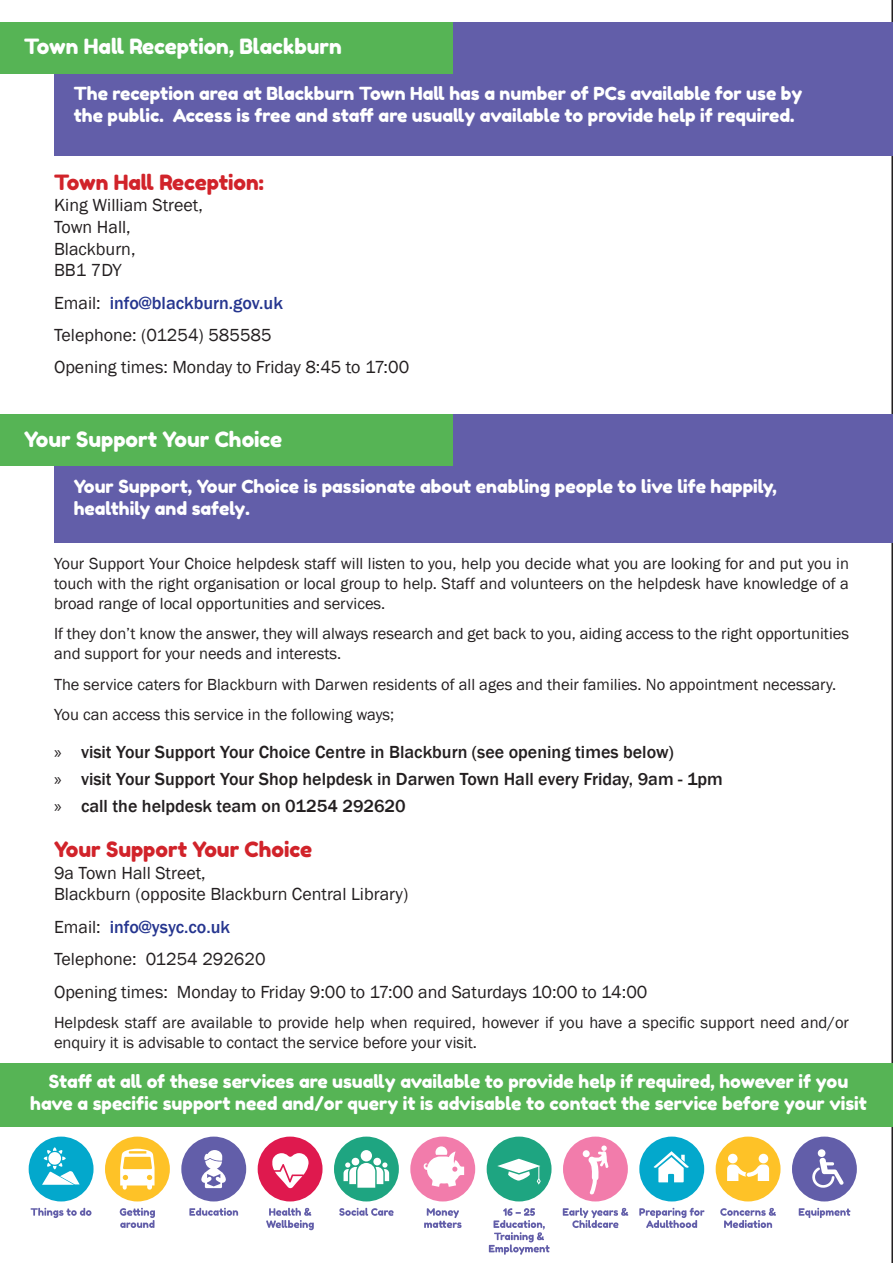
<style>
.page{position:relative;width:893px;height:1263px;background:#fff}
.page>*{position:absolute;margin:0;border:0;box-sizing:border-box;transform-origin:0 0}
.t1{font:21px "Fredoka One";color:#fff}
.t2{font:21px "Fredoka One";color:#d1232a}
.t3{font:18px/21.6px "Fredoka One";color:#fff}
.t4{font:18px "Franklin Gothic";color:#231f20}
.t5{font:500 18px "Franklin Gothic";color:#231f20}
.t6{font:500 18px "Franklin Gothic";color:#25358f}
.t7{font:16.5px/19.8px "Franklin Gothic";color:#231f20}
.s1{font-weight:400;color:#231f20}
.s2{font-family:"Myriad Pro";font-weight:400}
</style>
<div class="page">
<div style="left:180px;top:1135px;width:67px;height:68px;background:#625ea9;border-radius:50%"></div>
<div style="left:179px;top:1134px;width:70px;height:70px;border:3px solid #fff;border-radius:50%"></div>
<svg style="left:189px;top:1208px;width:49px;height:8px"></svg>
<svg style="left:201px;top:1150px;width:25px;height:38px"></svg>
<div style="left:27px;top:1135px;width:68px;height:68px;background:#03a8cc;border-radius:50%"></div>
<div style="left:26px;top:1134px;width:70px;height:70px;border:3px solid #fff;border-radius:50%"></div>
<svg style="left:31px;top:1208px;width:60px;height:10px"></svg>
<svg style="left:42px;top:1147px;width:38px;height:38px"></svg>
<div style="left:562px;top:1135px;width:67px;height:68px;background:#f27cab;border-radius:50%"></div>
<div style="left:560px;top:1134px;width:70px;height:70px;border:3px solid #fff;border-radius:50%"></div>
<svg style="left:563px;top:1208px;width:65px;height:20px"></svg>
<div style="left:583px;top:1150px;width:7px;height:7px;background:#fff;border-radius:50%"></div>
<svg style="left:588px;top:1145px;width:21px;height:50px"></svg>
<div style="left:256px;top:1135px;width:68px;height:68px;background:#df194e;border-radius:50%"></div>
<div style="left:255px;top:1134px;width:70px;height:70px;border:3px solid #fff;border-radius:50%"></div>
<svg style="left:266px;top:1208px;width:48px;height:22px"></svg>
<svg style="left:272px;top:1153px;width:37px;height:36px"></svg>
<div style="left:714px;top:1135px;width:68px;height:68px;background:#fec227;border-radius:50%"></div>
<div style="left:713px;top:1134px;width:70px;height:70px;border:3px solid #fff;border-radius:50%"></div>
<svg style="left:720px;top:1208px;width:56px;height:20px"></svg>
<svg style="left:727px;top:1154px;width:42px;height:27px"></svg>
<div style="left:333px;top:1135px;width:67px;height:68px;background:#1ea581;border-radius:50%"></div>
<div style="left:331px;top:1134px;width:70px;height:70px;border:3px solid #fff;border-radius:50%"></div>
<svg style="left:339px;top:1208px;width:55px;height:8px"></svg>
<svg style="left:344px;top:1150px;width:45px;height:38px"></svg>
<div style="left:409px;top:1135px;width:67px;height:68px;background:#f27cab;border-radius:50%"></div>
<div style="left:408px;top:1134px;width:70px;height:70px;border:3px solid #fff;border-radius:50%"></div>
<svg style="left:424px;top:1208px;width:38px;height:20px"></svg>
<svg style="left:424px;top:1146px;width:40px;height:41px"></svg>
<div style="left:485px;top:1135px;width:68px;height:68px;background:#1ea581;border-radius:50%"></div>
<div style="left:484px;top:1134px;width:70px;height:70px;border:3px solid #fff;border-radius:50%"></div>
<svg style="left:489px;top:1208px;width:61px;height:47px"></svg>
<svg style="left:497px;top:1159px;width:44px;height:25px"></svg>
<div style="left:638px;top:1135px;width:67px;height:68px;background:#03a8cc;border-radius:50%"></div>
<div style="left:637px;top:1134px;width:70px;height:70px;border:3px solid #fff;border-radius:50%"></div>
<svg style="left:639px;top:1208px;width:65px;height:20px"></svg>
<svg style="left:654px;top:1151px;width:35px;height:31px"></svg>
<div style="left:104px;top:1135px;width:67px;height:68px;background:#fec227;border-radius:50%"></div>
<div style="left:102px;top:1134px;width:70px;height:70px;border:3px solid #fff;border-radius:50%"></div>
<svg style="left:120px;top:1208px;width:35px;height:20px"></svg>
<svg style="left:120px;top:1149px;width:35px;height:41px"></svg>
<div style="left:791px;top:1135px;width:67px;height:68px;background:#625ea9;border-radius:50%"></div>
<div style="left:789px;top:1134px;width:70px;height:70px;border:3px solid #fff;border-radius:50%"></div>
<svg style="left:799px;top:1208px;width:51px;height:10px"></svg>
<svg style="left:812px;top:1149px;width:31px;height:39px"></svg>
<hr style="left:891px;top:0;width:2px;height:1263px;background:#231f20">
<div style="left:54px;top:22px;width:839px;height:133px;background:#625ea9"></div>
<div style="left:54px;top:415px;width:839px;height:128px;background:#625ea9"></div>
<div style="left:0;top:22px;width:452px;height:51px;background:#56b455"></div>
<div style="left:0;top:415px;width:452px;height:51px;background:#56b455"></div>
<div style="left:0;top:1063px;width:893px;height:64px;background:#56b455"></div>
<p class="t1" style="left:24px;top:34px;width:319px">Town Hall Reception, Blackburn</p>
<p class="t3" style="left:74px;top:83px;width:730px">The reception area at Blackburn Town Hall has a number of PCs available for use by the public. Access is free and staff are usually available to provide help if required.</p>
<p class="t2" style="left:54px;top:169px;width:211px">Town Hall Reception:</p>
<p class="t4" style="left:54px;top:194px;width:150px">King William Street,</p>
<p class="t4" style="left:54px;top:216px;width:78px">Town Hall,</p>
<p class="t4" style="left:54px;top:237px;width:83px">Blackburn,</p>
<p class="t4" style="left:54px;top:259px;width:69px">BB1 7DY</p>
<p class="t6" style="left:54px;top:291px;width:230px"><span class="s1">Email:</span> info@blackburn.gov.uk</p>
<p class="t4" style="left:54px;top:324px;width:219px">Telephone: (01254) 585585</p>
<p class="t4" style="left:54px;top:356px;width:357px">Opening times: Monday to Friday 8:45 to 17:00</p>
<p class="t1" style="left:24px;top:426px;width:260px">Your Support Your Choice</p>
<p class="t3" style="left:74px;top:475px;width:704px">Your Support, Your Choice is passionate about enabling people to live life happily, healthily and safely.</p>
<p class="t7" style="left:54px;top:554px;width:796px;text-align:justify">Your Support Your Choice helpdesk staff will listen to you, help you decide what you are looking for and put you in touch with the right organisation or local group to help. Staff and volunteers on the helpdesk have knowledge of a broad range of local opportunities and services.</p>
<p class="t7" style="left:54px;top:624px;width:796px">If they don’t know the answer, they will always research and get back to you, aiding access to the right opportunities and support for your needs and interests.</p>
<p class="t7" style="left:54px;top:675px;width:784px">The service caters for Blackburn with Darwen residents of all ages and their families. No appointment necessary.</p>
<p class="t7" style="left:54px;top:705px;width:342px">You can access this service in the following ways;</p>
<p class="t5" style="left:54px;top:741px;width:621px"><span class="s2">»</span> visit Your Support Your Choice Centre in Blackburn (see opening times below)</p>
<p class="t5" style="left:54px;top:768px;width:670px"><span class="s2">»</span> visit Your Support Your Shop helpdesk in Darwen Town Hall every Friday, 9am - 1pm</p>
<p class="t5" style="left:54px;top:795px;width:353px"><span class="s2">»</span> call the helpdesk team on 01254 292620</p>
<p class="t2" style="left:54px;top:837px;width:260px">Your Support Your Choice</p>
<p class="t4" style="left:54px;top:861px;width:153px">9a Town Hall Street,</p>
<p class="t4" style="left:54px;top:883px;width:356px">Blackburn (opposite Blackburn Central Library)</p>
<p class="t6" style="left:54px;top:915px;width:177px"><span class="s1">Email:</span> info@ysyc.co.uk</p>
<p class="t4" style="left:54px;top:948px;width:213px">Telephone: 01254 292620</p>
<p class="t4" style="left:54px;top:980px;width:595px">Opening times: Monday to Friday 9:00 to 17:00 and Saturdays 10:00 to 14:00</p>
<p class="t7" style="left:54px;top:1013px;width:796px">Helpdesk staff are available to provide help when required, however if you have a specific support need and/or enquiry it is advisable to contact the service before your visit.</p>
<p class="t3" style="left:30px;top:1071px;width:838px;text-align:center">Staff at all of these services are usually available to provide help if required, however if you have a specific support need and/or query it is advisable to contact the service before your visit</p>
</div>
